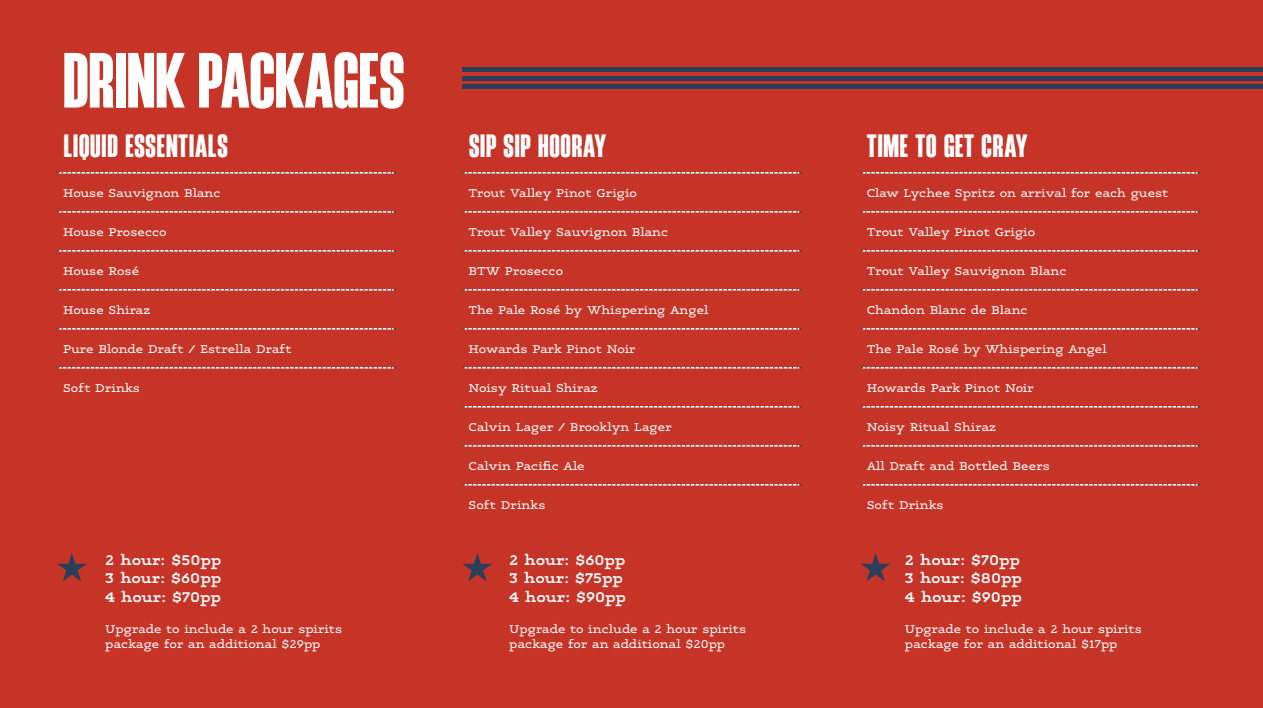
<style>
.page{position:relative;width:1263px;height:708px;background:#c63428}
.page>*{position:absolute;margin:0;border:0;box-sizing:border-box;transform-origin:0 0}
.t1{font:94.35px "Aeternus Heavy Nano";letter-spacing:-.03em;color:#fff}
.t2{font:39px "Aeternus Heavy Nano";letter-spacing:-.01em;color:#fff}
.t3{font:600 15.75px/18.9px "Maxular";color:#fff;text-align:justify}
.t4{font:12.75px/15.3px "Maxular";color:#fff}
</style>
<div class="page">
<svg style="left:58px;top:172px;width:337px;height:2px"></svg>
<svg style="left:58px;top:211px;width:337px;height:2px"></svg>
<svg style="left:58px;top:250px;width:337px;height:2px"></svg>
<svg style="left:58px;top:289px;width:337px;height:2px"></svg>
<svg style="left:58px;top:328px;width:337px;height:2px"></svg>
<svg style="left:58px;top:367px;width:337px;height:2px"></svg>
<svg style="left:463px;top:172px;width:338px;height:2px"></svg>
<svg style="left:463px;top:211px;width:338px;height:2px"></svg>
<svg style="left:463px;top:250px;width:338px;height:2px"></svg>
<svg style="left:463px;top:289px;width:338px;height:2px"></svg>
<svg style="left:463px;top:328px;width:338px;height:2px"></svg>
<svg style="left:463px;top:367px;width:338px;height:2px"></svg>
<svg style="left:463px;top:406px;width:338px;height:2px"></svg>
<svg style="left:463px;top:445px;width:338px;height:2px"></svg>
<svg style="left:463px;top:484px;width:338px;height:2px"></svg>
<svg style="left:861px;top:172px;width:338px;height:2px"></svg>
<svg style="left:861px;top:211px;width:338px;height:2px"></svg>
<svg style="left:861px;top:250px;width:338px;height:2px"></svg>
<svg style="left:861px;top:289px;width:338px;height:2px"></svg>
<svg style="left:861px;top:328px;width:338px;height:2px"></svg>
<svg style="left:861px;top:367px;width:338px;height:2px"></svg>
<svg style="left:861px;top:406px;width:338px;height:2px"></svg>
<svg style="left:861px;top:445px;width:338px;height:2px"></svg>
<svg style="left:861px;top:484px;width:338px;height:2px"></svg>
<svg style="left:57px;top:553px;width:30px;height:28px"></svg>
<svg style="left:462px;top:553px;width:30px;height:28px"></svg>
<svg style="left:861px;top:553px;width:29px;height:28px"></svg>
<div style="left:462px;top:84px;width:801px;height:5px;background:#2b3f5a"></div>
<hr style="left:462px;top:76px;width:801px;height:4px;background:#2b3f5a">
<hr style="left:462px;top:68px;width:801px;height:4px;background:#2b3f5a">
<h1 class="t1" style="left:62px;top:20px;width:346px">DRINK PACKAGES</h1>
<h2 class="t2" style="left:63px;top:121px;width:167px">LIQUID ESSENTIALS</h2>
<p class="t4" style="left:63px;top:184px;width:159px">House Sauvignon Blanc</p>
<p class="t4" style="left:63px;top:223px;width:105px">House Prosecco</p>
<p class="t4" style="left:63px;top:262px;width:78px">House Rosé</p>
<p class="t4" style="left:63px;top:301px;width:89px">House Shiraz</p>
<p class="t4" style="left:63px;top:340px;width:230px">Pure Blonde Draft / Estrella Draft</p>
<p class="t4" style="left:63px;top:379px;width:79px">Soft Drinks</p>
<p class="t3" style="left:105px;top:549px;width:118px">2 hour: $50pp 3 hour: $60pp 4 hour: $70pp</p>
<p class="t4" style="left:105px;top:620px;width:239px">Upgrade to include a 2 hour spirits package for an additional $29pp</p>
<h2 class="t2" style="left:468px;top:121px;width:140px">SIP SIP HOORAY</h2>
<p class="t4" style="left:468px;top:184px;width:170px">Trout Valley Pinot Grigio</p>
<p class="t4" style="left:468px;top:223px;width:201px">Trout Valley Sauvignon Blanc</p>
<p class="t4" style="left:468px;top:262px;width:96px">BTW Prosecco</p>
<p class="t4" style="left:468px;top:301px;width:242px">The Pale Rosé by Whispering Angel</p>
<p class="t4" style="left:468px;top:340px;width:169px">Howards Park Pinot Noir</p>
<p class="t4" style="left:468px;top:379px;width:131px">Noisy Ritual Shiraz</p>
<p class="t4" style="left:468px;top:418px;width:205px">Calvin Lager / Brooklyn Lager</p>
<p class="t4" style="left:468px;top:457px;width:118px">Calvin Pacific Ale</p>
<p class="t4" style="left:468px;top:496px;width:79px">Soft Drinks</p>
<p class="t3" style="left:509px;top:549px;width:119px;text-align:left">2 hour: $60pp<br>3 hour: $75pp<br>4 hour: $90pp</p>
<p class="t4" style="left:509px;top:620px;width:239px">Upgrade to include a 2 hour spirits package for an additional $20pp</p>
<h2 class="t2" style="left:867px;top:121px;width:163px">TIME TO GET CRAY</h2>
<p class="t4" style="left:867px;top:184px;width:303px">Claw Lychee Spritz on arrival for each guest</p>
<p class="t4" style="left:867px;top:223px;width:170px">Trout Valley Pinot Grigio</p>
<p class="t4" style="left:867px;top:262px;width:201px">Trout Valley Sauvignon Blanc</p>
<p class="t4" style="left:867px;top:301px;width:163px">Chandon Blanc de Blanc</p>
<p class="t4" style="left:867px;top:340px;width:242px">The Pale Rosé by Whispering Angel</p>
<p class="t4" style="left:867px;top:379px;width:169px">Howards Park Pinot Noir</p>
<p class="t4" style="left:867px;top:418px;width:131px">Noisy Ritual Shiraz</p>
<p class="t4" style="left:867px;top:457px;width:185px">All Draft and Bottled Beers</p>
<p class="t4" style="left:867px;top:496px;width:79px">Soft Drinks</p>
<p class="t3" style="left:905px;top:549px;width:119px">2 hour: $70pp 3 hour: $80pp 4 hour: $90pp</p>
<p class="t4" style="left:905px;top:620px;width:239px">Upgrade to include a 2 hour spirits package for an additional $17pp</p>
</div>
